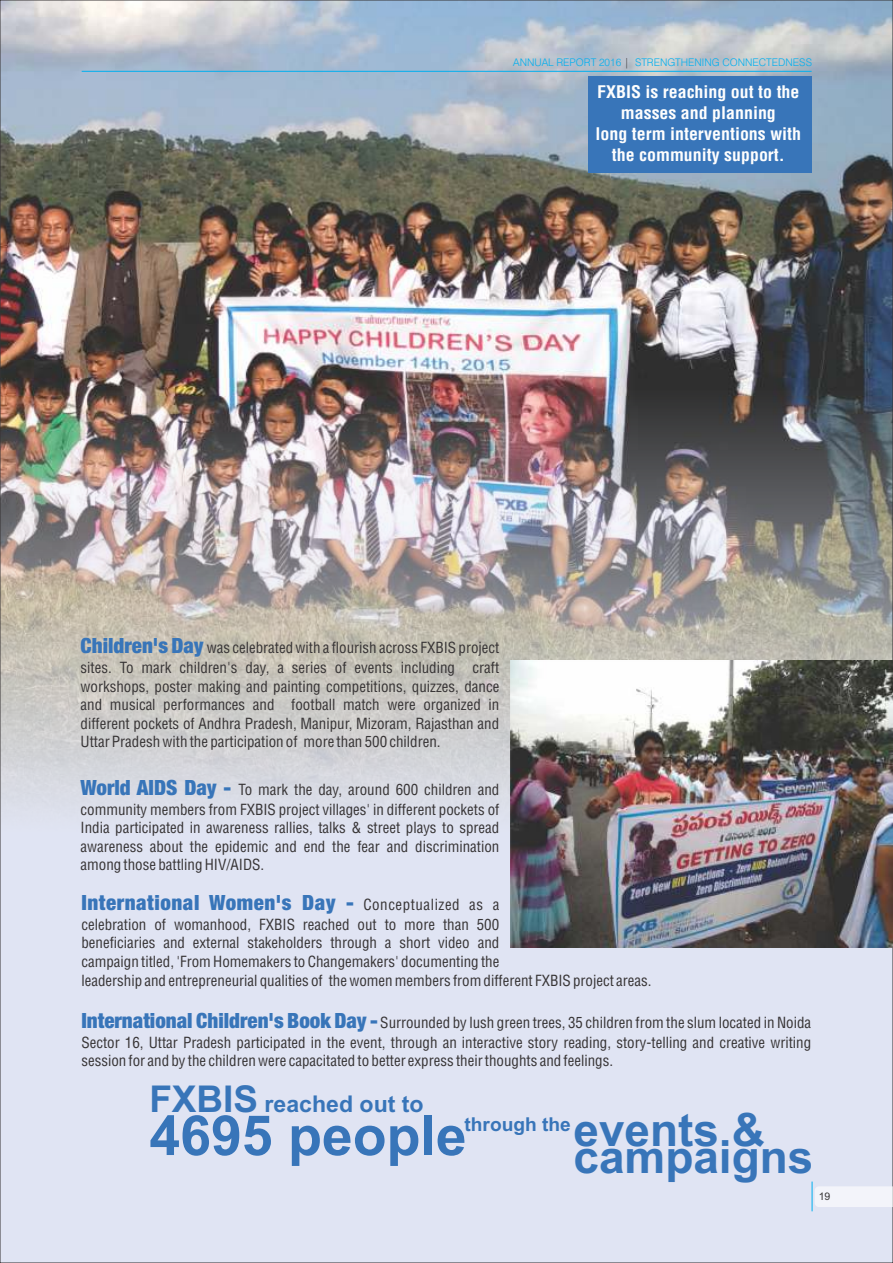
<style>
.page{position:relative;width:893px;height:1263px;background:#e0e4f3}
.page>*{position:absolute;margin:0;border:0;box-sizing:border-box;transform-origin:0 0}
.t1{font:700 55.35px "Arial";color:#3875b9}
.t2{font:700 45.9px "Arial";color:#3875b9}
.t3{font:700 23.1px "Arial";color:#3875b9}
.t4{font:900 condensed 21px "Helvetica Neue LT Pro";letter-spacing:.025em;color:#3875b9}
.t5{font:700 19.2px "Arial";color:#3875b9}
.t6{font:700 condensed 16.95px/21px "Helvetica LT";color:#fefefe;text-align:center;scale:1.05 1}
.t7{font:condensed 15px/18.8px "Helvetica LT";color:#373435;text-align:justify}
.t8{font:300 10.5px "Swiss 721 BT";color:#00afef}
.t9{font:10.5px "Arial";color:#373435}
.s1{color:#373435}
.s2{font-family:"Helvetica Neue LT Pro";font-weight:900;font-size:21px;color:#3875b9}
.s3{font-family:"Helvetica LT";font-weight:400;font-size:15px;color:#373435}
.s4{font-size:36.9px}
</style>
<div class="page">
<img style="left:2px;top:2px;width:889px;height:811px">
<div style="left:588px;top:76px;width:223px;height:97px;background:#3875b9"></div>
<img style="left:510px;top:660px;width:383px;height:287px">
<hr style="left:82px;top:71px;width:730px;height:1px;background:#00afef">
<div style="left:815px;top:1186px;width:78px;height:21px;background:#f3f4fa"></div>
<hr style="left:812px;top:1181px;width:1px;height:30px;background:#00afef">
<p class="t8" style="left:513px;top:58px;width:300px">ANNUAL REPORT 2016 <span class="s1">|</span> STRENGTHENING CONNECTEDNESS</p>
<p class="t6" style="left:596px;top:83px;width:197px">FXBIS is reaching out to the masses and planning<br>long term interventions with the community support.</p>
<p class="t7" style="left:81px;top:640px;width:420px"><span class="s2">Children's Day</span> was celebrated with a flourish across FXBIS project sites. To mark children's day, a series of events including craft workshops, poster making and painting competitions, quizzes, dance and musical performances and football match were organized in different pockets of Andhra Pradesh, Manipur, Mizoram, Rajasthan and Uttar Pradesh with the participation of more than 500 children.</p>
<p class="t7" style="left:81px;top:781px;width:420px"><span class="s2">World AIDS Day -</span> To mark the day, around 600 children and community members from FXBIS project villages' in different pockets of India participated in awareness rallies, talks &amp; street plays to spread awareness about the epidemic and end the fear and discrimination among those battling HIV/AIDS.</p>
<h3 class="t4" style="left:81px;top:895px;width:419px">International Women's Day - <span class="s3">Conceptualized as a</span></h3>
<p class="t7" style="left:81px;top:916px;width:572px;text-align:left">celebration of womanhood, FXBIS reached out to more than 500<br>beneficiaries and external stakeholders through a short video and<br>campaign titled, 'From Homemakers to Changemakers' documenting the<br>leadership and entrepreneurial qualities of the women members from different FXBIS project areas.</p>
<p class="t7" style="left:81px;top:1014px;width:731px;line-height:19.2px"><span class="s2">International Children's Book Day -</span> Surrounded by lush green trees, 35 children from the slum located in Noida Sector 16, Uttar Pradesh participated in the event, through an interactive story reading, story-telling and creative writing session for and by the children were capacitated to better express their thoughts and feelings.</p>
<h3 class="t3" style="left:149px;top:1095px;width:276px"><span class="s4">FXBIS</span> reached out to</h3>
<h1 class="t1" style="left:149px;top:1115px;width:319px">4695 people</h1>
<p class="t5" style="left:464px;top:1117px;width:108px">through the</p>
<h2 class="t2" style="left:573px;top:1113px;width:193px">events &amp;</h2>
<h2 class="t2" style="left:573px;top:1139px;width:241px">campaigns</h2>
<p class="t9" style="left:819px;top:1192px;width:13px">19</p>
</div>
